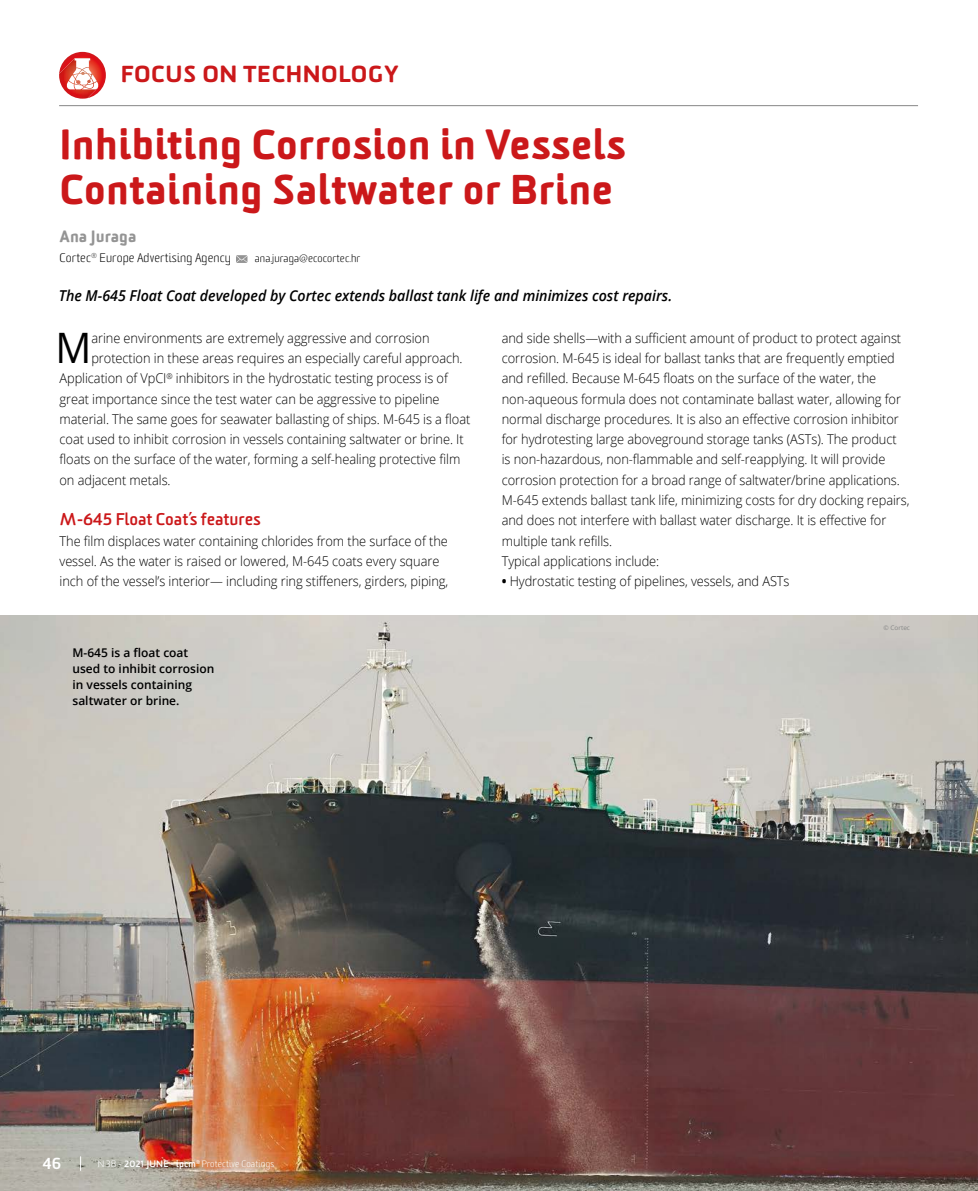
<style>
.page{position:relative;width:978px;height:1191px;background:#fff}
.page>*{position:absolute;margin:0;border:0;box-sizing:border-box;transform-origin:0 0}
.t1{font:42px "Open Sans";color:#000;scale:.95 1}
.t2{font:900 40.5px/45px "Sommet Rounded";color:#cb181a}
.t3{font:900 22.5px "Sommet Rounded";letter-spacing:.025em;color:#cb181a}
.t4{font:700 16.5px "Sommet Rounded";letter-spacing:-.005em;color:#cb181a}
.t5{font:900 15.75px "Sommet Rounded";color:#949494}
.t6{font:italic 600 15px "Open Sans";color:#000;scale:.95 1}
.t7{font:500 15px "Neo Sans W1 G";color:#fff}
.t8{font:300 13.5px/20.2px "Open Sans";letter-spacing:-.005em;color:#000;scale:.95 1}
.t9{font:600 12px/16.2px "Open Sans";color:#000}
.t10{font:300 12px "Sommet Rounded";letter-spacing:.01em;color:#000}
.t11{font:300 10.5px "Sommet Rounded";letter-spacing:.01em;color:#000}
.t12{font:300 9px "Sommet Rounded";letter-spacing:.02em;color:#fff}
.t13{font:6.3px "Open Sans";color:#878787}
.s1{font-weight:700}
</style>
<div class="page">
<hr style="left:59px;top:105px;width:859px;height:1px;background:#949494">
<svg style="left:59px;top:52px;width:47px;height:47px"></svg>
<svg style="left:236px;top:255px;width:11px;height:8px"></svg>
<img style="left:0;top:615px;width:978px;height:576px">
<svg style="left:80px;top:1156px;width:1px;height:14px"></svg>
<h3 class="t3" style="left:121px;top:59px;width:280px">FOCUS ON TECHNOLOGY</h3>
<h2 class="t2" style="left:60px;top:123px;width:568px">Inhibiting Corrosion in Vessels<br>Containing Saltwater or Brine</h2>
<p class="t5" style="left:60px;top:226px;width:78px">Ana Juraga</p>
<p class="t10" style="left:60px;top:249px;width:173px">Cortec<sup>®</sup> Europe Advertising Agency</p>
<p class="t11" style="left:255px;top:251px;width:107px">ana.juraga@ecocortec.hr</p>
<p class="t6" style="left:59px;top:285px;width:647px">The M-645 Float Coat developed by Cortec extends ballast tank life and minimizes cost repairs.</p>
<p class="t8" style="left:502px;top:327px;width:431px">and side shells—with a sufficient amount of product to protect against corrosion. M-645 is ideal for ballast tanks that are frequently emptied and refilled. Because M-645 floats on the surface of the water, the non-aqueous formula does not contaminate ballast water, allowing for normal discharge procedures. It is also an effective corrosion inhibitor for hydrotesting large aboveground storage tanks (ASTs). The product<br>is non-hazardous, non-flammable and self-reapplying. It will provide corrosion protection for a broad range of saltwater/brine applications.<br>M-645 extends ballast tank life, minimizing costs for dry docking repairs, and does not interfere with ballast water discharge. It is effective for multiple tank refills.<br>Typical applications include:</p>
<p class="t8" style="left:502px;top:571px;width:304px"><span class="s1">•</span> Hydrostatic testing of pipelines, vessels, and ASTs</p>
<h1 class="t1" style="left:56px;top:319px;width:39px">M</h1>
<p class="t8" style="left:91px;top:327px;width:357px">arine environments are extremely aggressive and corrosion</p>
<p class="t8" style="left:91px;top:347px;width:392px">protection in these areas requires an especially careful approach.</p>
<p class="t8" style="left:60px;top:368px;width:410px">Application of VpCI<sup>®</sup> inhibitors in the hydrostatic testing process is of</p>
<p class="t8" style="left:60px;top:388px;width:402px">great importance since the test water can be aggressive to pipeline</p>
<p class="t8" style="left:60px;top:408px;width:434px">material. The same goes for seawater ballasting of ships. M-645 is a float</p>
<p class="t8" style="left:60px;top:429px;width:427px">coat used to inhibit corrosion in vessels containing saltwater or brine. It</p>
<p class="t8" style="left:60px;top:449px;width:423px">floats on the surface of the water, forming a self-healing protective film</p>
<p class="t8" style="left:60px;top:469px;width:118px">on adjacent metals.</p>
<p class="t4" style="left:60px;top:509px;width:203px">M-645 Float Coat’s features</p>
<p class="t8" style="left:60px;top:530px;width:411px">The film displaces water containing chlorides from the surface of the vessel. As the water is raised or lowered, M-645 coats every square inch of the vessel’s interior— including ring stiffeners, girders, piping,</p>
<p class="t9" style="left:73px;top:644px;width:143px">M-645 is a float coat used to inhibit corrosion in vessels containing saltwater or brine.</p>
<p class="t7" style="left:43px;top:1154px;width:20px">46</p>
<p class="t12" style="left:98px;top:1157px;width:178px">N.38 - <span class="s1">2021 JUNE</span> - <span class="s1">ipcm</span><sup>®</sup> Protective Coatings</p>
<p class="t13" style="left:884px;top:623px;width:28px">© Cortec</p>
</div>
